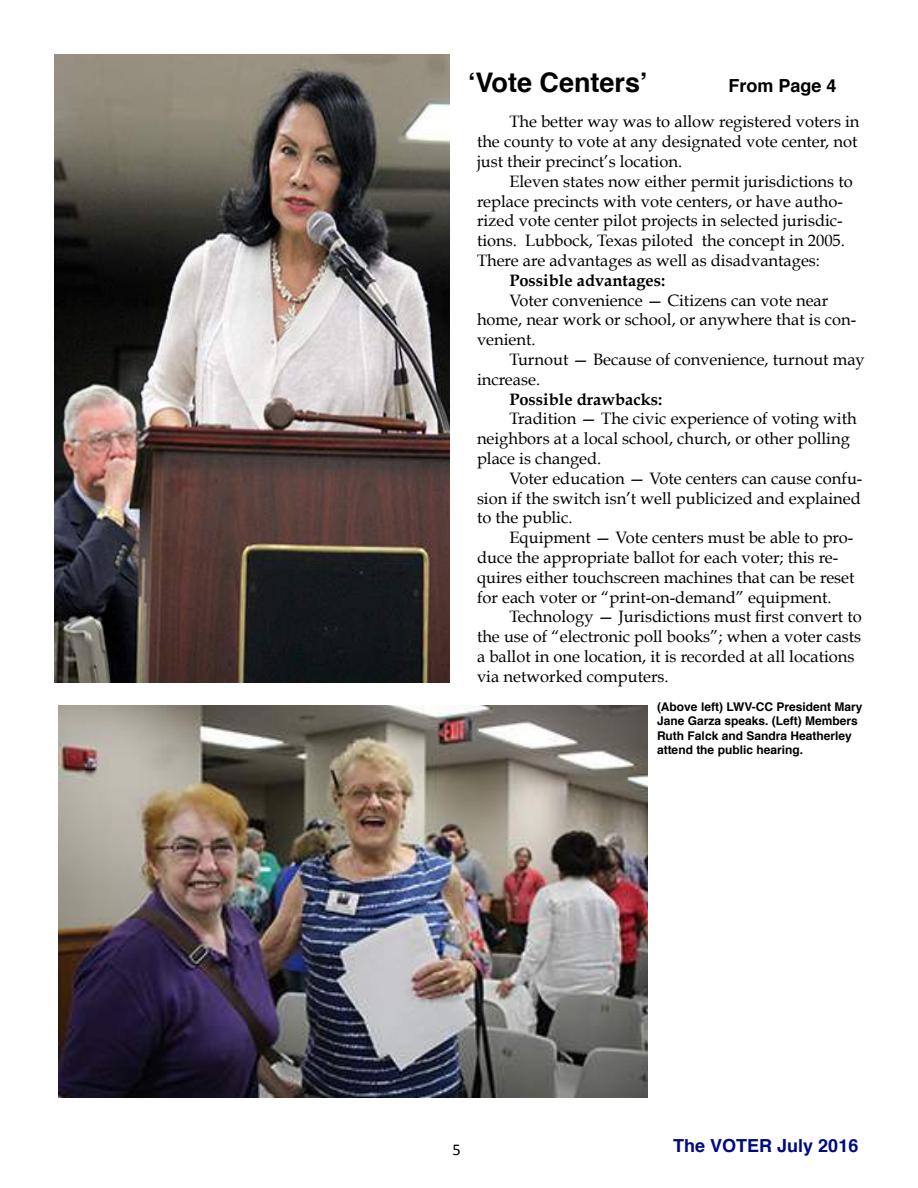
<style>
.page{position:relative;width:918px;height:1188px;background:#fff}
.page>*{position:absolute;margin:0;border:0;box-sizing:border-box;transform-origin:0 0}
.t1{font:700 27px "Helvetica";color:#000}
.t2{font:700 18px "Helvetica";color:#000a7e}
.t3{font:700 18px "Helvetica";color:#000}
.t4{font:16.5px/19.8px "Book Antiqua";color:#000}
.t5{font:700 16.5px "Book Antiqua";color:#000}
.t6{font:16.5px "Calibri";color:#000}
.t7{font:700 12px/14.4px "Helvetica";color:#000}
</style>
<div class="page">
<img style="left:54px;top:54px;width:396px;height:629px">
<img style="left:58px;top:705px;width:590px;height:393px">
<h1 class="t1" style="left:468px;top:61px;width:181px">‘Vote Centers’</h1>
<p class="t3" style="left:729px;top:71px;width:110px">From Page 4</p>
<p class="t4" style="left:477px;top:112px;width:384px;text-indent:32px">The better way was to allow registered voters in the county to vote at any designated vote center, not just their precinct’s location.</p>
<p class="t4" style="left:477px;top:171px;width:377px;text-indent:32px">Eleven states now either permit jurisdictions to replace precincts with vote centers, or have autho&shy;rized vote center pilot projects in selected jurisdic&shy;tions. Lubbock, Texas piloted the concept in 2005.<br>There are advantages as well as disadvantages:</p>
<p class="t5" style="left:509px;top:271px;width:157px">Possible advantages:</p>
<p class="t4" style="left:477px;top:290px;width:381px;text-indent:32px">Voter convenience — Citizens can vote near home, near work or school, or anywhere that is con&shy;venient.</p>
<p class="t4" style="left:477px;top:350px;width:389px;text-indent:32px">Turnout — Because of convenience, turnout may increase.</p>
<p class="t5" style="left:509px;top:389px;width:155px">Possible drawbacks:</p>
<p class="t4" style="left:477px;top:409px;width:381px;text-indent:32px">Tradition — The civic experience of voting with neighbors at a local school, church, or other polling place is changed.</p>
<p class="t4" style="left:477px;top:468px;width:387px;text-align:justify;text-indent:32px">Voter education — Vote centers can cause confu&shy;sion if the switch isn’t well publicized and explained to the public.</p>
<p class="t4" style="left:477px;top:528px;width:379px;text-indent:32px">Equipment — Vote centers must be able to pro&shy;duce the appropriate ballot for each voter; this re&shy;quires either touchscreen machines that can be reset for each voter or “print-on-demand” equipment.</p>
<p class="t4" style="left:477px;top:607px;width:386px;text-indent:32px">Technology — Jurisdictions must first convert to the use of “electronic poll books”; when a voter casts a ballot in one location, it is recorded at all locations via networked computers.</p>
<p class="t7" style="left:657px;top:700px;width:207px">(Above left) LWV-CC President Mary<br>Jane Garza speaks. (Left) Members<br>Ruth Falck and Sandra Heatherley attend the public hearing.</p>
<p class="t6" style="left:452px;top:1139px;width:10px">5</p>
<p class="t2" style="left:673px;top:1131px;width:187px">The VOTER July 2016</p>
</div>
